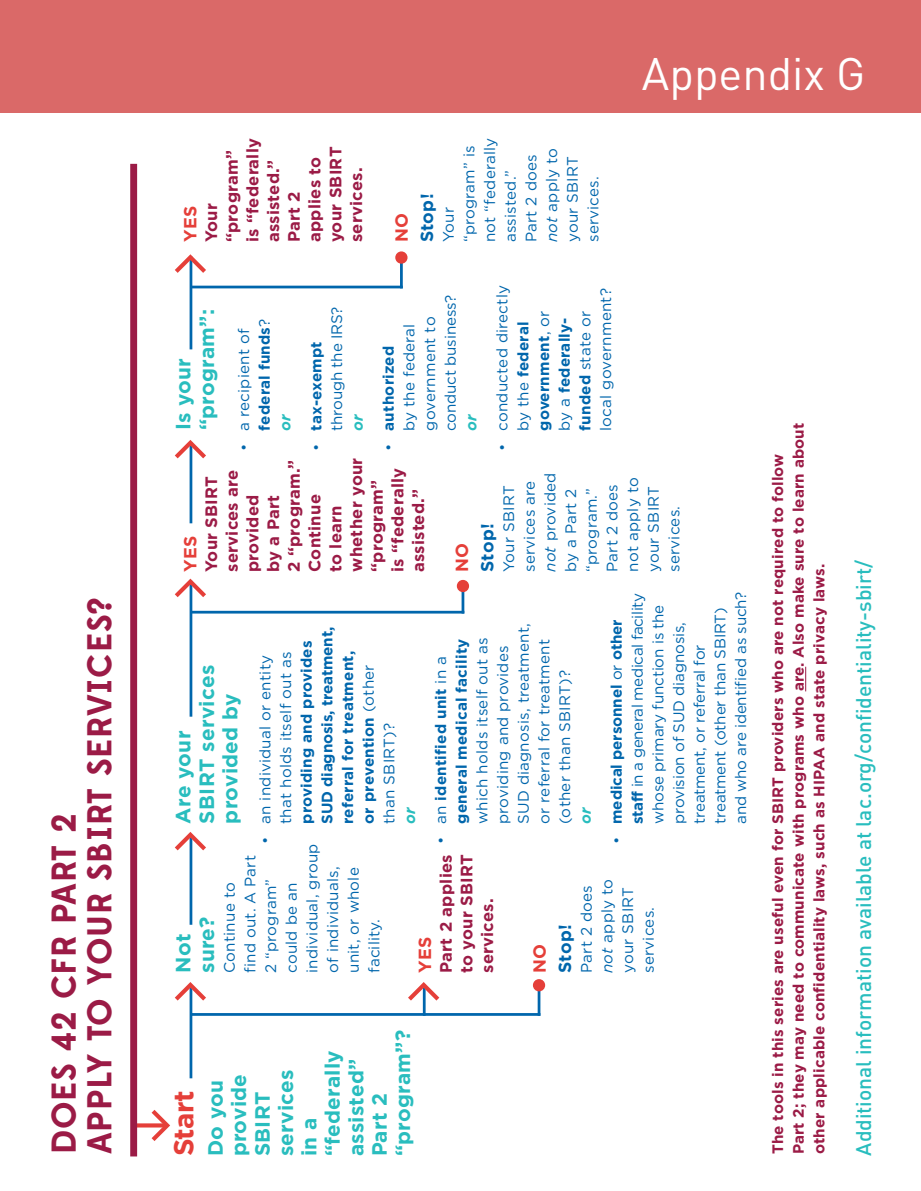
<style>
.page{position:relative;width:921px;height:1191px;background:#fff}
.page>*{position:absolute;margin:0;border:0;box-sizing:border-box;transform-origin:0 0}
.t1{font:45px "DIN Pro";color:#fff}
.t2{font:700 34.5px/35.8px "Edmondsans";letter-spacing:.025em;color:#9b1b46}
.t3{font:700 27.6px "Gotham";letter-spacing:-.025em;color:#e53f39}
.t4{font:500 21px "DIN Pro";color:#29bdbe}
.t5{font:700 20.7px/23.4px "Gotham";letter-spacing:.015em;color:#29bdbe}
.t6{font:700 17.55px/25.2px "Gotham";letter-spacing:.015em;color:#0066ac}
.t7{font:700 17.55px "Gotham";letter-spacing:.015em;color:#e53f39}
.t8{font:700 16.5px/20.7px "Gotham";letter-spacing:.015em;color:#9b1b46}
.t9{font:15.15px/20.7px "Gotham";letter-spacing:.015em;color:#0066ac}
.t10{font:15.15px/20.7px "Gotham";letter-spacing:-.01em;color:#0066ac}
.t11{font:700 15.15px/20.7px "Gotham";letter-spacing:.01em;color:#9b1b46}
.t12{font:700 15.15px/20.7px "Gotham";letter-spacing:.01em;color:#0066ac}
.s1{font-style:italic}
.s2{color:#e53f39}
.s3{font-weight:700}
.s4{font-weight:700;font-style:italic;color:#29bdbe}
.s5{font-weight:400}
.s6{font-style:italic;color:#29bdbe}
</style>
<div class="page">
<div style="left:0;top:0;width:921px;height:112px;background:#da6968"></div>
<hr style="left:191px;top:1013px;width:349px;height:3px;background:#0066ac">
<hr style="left:190px;top:611px;width:274px;height:3px;background:#0066ac">
<hr style="left:190px;top:286px;width:213px;height:2px;background:#0066ac">
<hr style="left:423px;top:984px;width:3px;height:32px;background:#0066ac">
<hr style="left:190px;top:987px;width:2px;height:91px;background:#0066ac">
<hr style="left:538px;top:984px;width:2px;height:32px;background:#0066ac">
<hr style="left:190px;top:837px;width:2px;height:88px;background:#0066ac">
<hr style="left:190px;top:581px;width:2px;height:136px;background:#0066ac">
<hr style="left:462px;top:584px;width:2px;height:30px;background:#0066ac">
<hr style="left:190px;top:442px;width:2px;height:81px;background:#0066ac">
<hr style="left:190px;top:256px;width:2px;height:93px;background:#0066ac">
<hr style="left:400px;top:255px;width:3px;height:33px;background:#0066ac">
<svg style="left:805px;top:667px;width:1px;height:24px"></svg>
<div style="left:133px;top:1123px;width:33px;height:5px;background:#e53f39"></div>
<svg style="left:147px;top:1110px;width:23px;height:31px"></svg>
<div style="left:130px;top:164px;width:7px;height:992px;background:#9b1b46"></div>
<svg style="left:174px;top:982px;width:32px;height:23px"></svg>
<div style="left:534px;top:981px;width:10px;height:9px;background:#e53f39;border-radius:50%"></div>
<div style="left:533px;top:979px;width:12px;height:12px;border:3px solid #e53f39;border-radius:50%"></div>
<div style="left:458px;top:581px;width:10px;height:10px;background:#e53f39;border-radius:50%"></div>
<div style="left:457px;top:580px;width:12px;height:12px;border:3px solid #e53f39;border-radius:50%"></div>
<svg style="left:174px;top:440px;width:32px;height:23px"></svg>
<svg style="left:175px;top:254px;width:31px;height:23px"></svg>
<div style="left:397px;top:253px;width:9px;height:9px;background:#e53f39;border-radius:50%"></div>
<div style="left:395px;top:251px;width:13px;height:13px;border:3px solid #e53f39;border-radius:50%"></div>
<svg style="left:174px;top:832px;width:32px;height:23px"></svg>
<svg style="left:174px;top:578px;width:32px;height:24px"></svg>
<svg style="left:408px;top:982px;width:32px;height:23px"></svg>
<p class="t2" style="left:47px;top:1154px;width:558px;rotate:-90deg">DOES 42 CFR PART 2<br>APPLY TO YOUR SBIRT SERVICES?</p>
<p class="t7" style="left:180px;top:242px;width:38px;rotate:-90deg">YES</p>
<p class="t8" style="left:201px;top:242px;width:105px;rotate:-90deg">Your “program” is “federally assisted.”<br>Part 2 applies to your SBIRT services.</p>
<p class="t9" style="left:438px;top:242px;width:106px;rotate:-90deg">Your “program” is not “federally assisted.”<br>Part 2 does <span class="s1">not</span> apply to your SBIRT services.</p>
<p class="t6" style="left:389px;top:242px;width:50px;rotate:-90deg"><span class="s2">NO<br></span>Stop!</p>
<p class="t1" style="left:642px;top:38px;width:225px">Appendix G</p>
<p class="t5" style="left:171px;top:430px;width:123px;rotate:-90deg">Is your “program”:</p>
<p class="t9" style="left:233px;top:431px;width:114px;text-indent:-20px;rotate:-90deg">• a recipient of <span class="s3">federal funds</span>? <span class="s4">or</span></p>
<p class="t10" style="left:306px;top:431px;width:126px;text-indent:-20px;rotate:-90deg">• <span class="s3">tax-exempt </span>through the IRS? <span class="s4">or</span></p>
<p class="t10" style="left:378px;top:431px;width:137px;text-indent:-20px;rotate:-90deg">• <span class="s3">authorized<br></span>by the federal government to conduct business? <span class="s4">or</span></p>
<p class="t9" style="left:492px;top:431px;width:147px;text-indent:-20px;rotate:-90deg">• conducted directly by the <span class="s3">federal government</span>, or<br>by a <span class="s3">federally&shy;funded</span> state or local government?</p>
<p class="t7" style="left:180px;top:572px;width:38px;rotate:-90deg">YES</p>
<p class="t8" style="left:201px;top:572px;width:116px;rotate:-90deg">Your SBIRT services are provided<br>by a Part<br>2 “program.”<br>Continue<br>to learn whether your “program”<br>is “federally assisted.”</p>
<p class="t9" style="left:498px;top:572px;width:101px;rotate:-90deg">Your SBIRT services are <span class="s1">not</span> provided by a Part 2 “program.”<br>Part 2 does not apply to your SBIRT services.</p>
<p class="t6" style="left:449px;top:572px;width:50px;rotate:-90deg"><span class="s2">NO<br></span>Stop!</p>
<p class="t5" style="left:171px;top:824px;width:160px;rotate:-90deg">Are your<br>SBIRT services provided by</p>
<p class="t12" style="left:254px;top:824px;width:198px;text-indent:-20px;rotate:-90deg"><span class="s5">• an individual or entity that holds itself out as </span>providing and provides<br>SUD diagnosis, treatment, referral for treatment,<br>or prevention <span class="s5">(other than SBIRT)?<br></span><span class="s6">or</span></p>
<p class="t9" style="left:430px;top:824px;width:202px;text-indent:-20px;rotate:-90deg">• an <span class="s3">identified unit</span> in a <span class="s3">general medical facility </span>which holds itself out as providing and provides<br>SUD diagnosis, treatment, or referral for treatment (other than SBIRT)?<br><span class="s4">or</span></p>
<p class="t10" style="left:606px;top:824px;width:234px;text-indent:-20px;rotate:-90deg">• <span class="s3">medical personnel</span> or <span class="s3">other staff</span> in a general medical facility whose primary function is the provision of SUD diagnosis, treatment, or referral for treatment (other than SBIRT) and who are identified as such?</p>
<p class="t5" style="left:171px;top:973px;width:57px;rotate:-90deg">Not sure?</p>
<p class="t9" style="left:219px;top:973px;width:131px;rotate:-90deg">Continue to<br>find out. A Part<br>2 “program” could be an individual, group of individuals, unit, or whole facility.</p>
<p class="t7" style="left:415px;top:973px;width:38px;rotate:-90deg">YES</p>
<p class="t8" style="left:435px;top:973px;width:120px;text-align:justify;rotate:-90deg">Part 2 applies to your SBIRT services.</p>
<p class="t3" style="left:168px;top:1156px;width:67px;rotate:-90deg">Start</p>
<p class="t5" style="left:203px;top:1156px;width:128px;rotate:-90deg">Do you provide<br>SBIRT services<br>in a “federally assisted”<br>Part 2 “program”?</p>
<p class="t9" style="left:576px;top:973px;width:96px;rotate:-90deg">Part 2 does <span class="s1">not</span> apply to</p>
<p class="t9" style="left:617px;top:973px;width:88px;rotate:-90deg">your SBIRT services.</p>
<p class="t6" style="left:527px;top:973px;width:50px;rotate:-90deg"><span class="s2">NO<br></span>Stop!</p>
<p class="t11" style="left:767px;top:1154px;width:733px;rotate:-90deg">The tools in this series are useful even for SBIRT providers who are not required to follow<br>Part 2; they may need to communicate with programs who are. Also make sure to learn about other applicable confidentiality laws, such as HIPAA and state privacy laws.</p>
<p class="t4" style="left:846px;top:1156px;width:597px;rotate:-90deg">Additional information available at lac.org/confidentiality-sbirt/</p>
</div>
